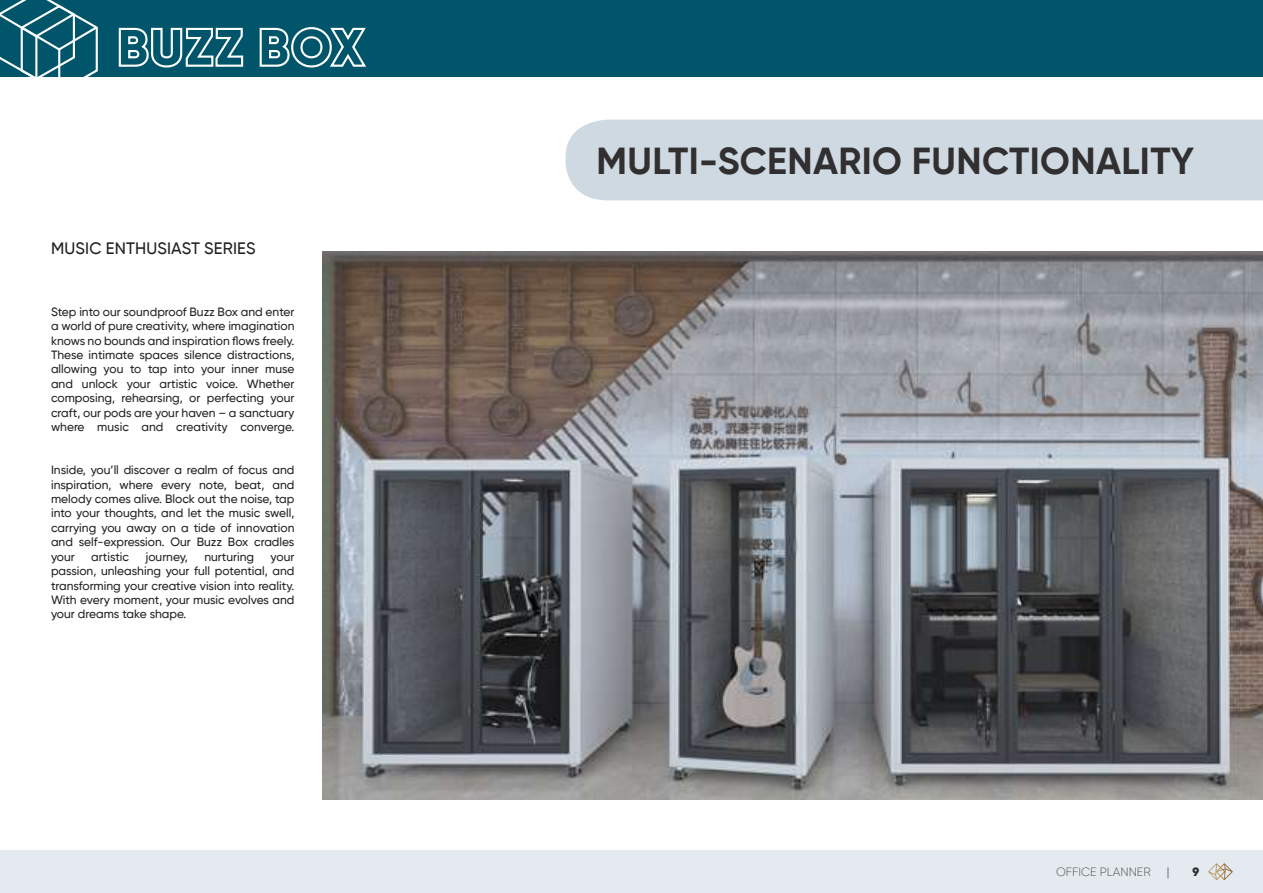
<style>
.page{position:relative;width:1263px;height:893px;background:#fff}
.page>*{position:absolute;margin:0;border:0;box-sizing:border-box;transform-origin:0 0}
.t1{font:700 37.5px "Gilroy";letter-spacing:.01em;color:#312f30}
.t2{font:500 16.5px "Gilroy";letter-spacing:.01em;color:#231f20}
.t3{font:500 12px/14.4px "Gilroy";color:#231f20;text-align:justify}
.t4{font:300 12px "Gilroy";color:#57585a}
.t5{font:300 12px "Gilroy";color:#312f30}
.t6{font:900 12px "Gilroy";color:#312f30}
</style>
<div class="page">
<img style="left:323px;top:251px;width:940px;height:548px">
<div style="left:566px;top:120px;width:697px;height:80px;background:#ced9e2"></div>
<div style="left:0;top:850px;width:1263px;height:43px;background:#e4eaef"></div>
<svg style="left:1208px;top:863px;width:25px;height:17px"></svg>
<div style="left:0;top:0;width:1263px;height:77px;background:#00556a"></div>
<svg style="left:0;top:0;width:98px;height:77px"></svg>
<svg style="left:118px;top:27px;width:126px;height:41px"></svg>
<svg style="left:259px;top:27px;width:107px;height:41px"></svg>
<h2 class="t2" style="left:51px;top:238px;width:206px">MUSIC ENTHUSIAST SERIES</h2>
<p class="t3" style="left:51px;top:304px;width:245px">Step into our soundproof Buzz Box and enter a world of pure creativity, where imagination knows no bounds and inspiration flows freely.<br>These intimate spaces silence distractions, allowing you to tap into your inner muse and unlock your artistic voice. Whether composing, rehearsing, or perfecting your craft, our pods are your haven – a sanctuary where music and creativity converge.</p>
<p class="t3" style="left:51px;top:463px;width:245px">Inside, you’ll discover a realm of focus and inspiration, where every note, beat, and melody comes alive. Block out the noise, tap into your thoughts, and let the music swell, carrying you away on a tide of innovation and self-expression. Our Buzz Box cradles your</p>
<p class="t3" style="left:91px;top:549px;width:39px">artistic</p>
<p class="t3" style="left:145px;top:549px;width:44px">journey,</p>
<p class="t3" style="left:204px;top:549px;width:51px">nurturing</p>
<p class="t3" style="left:51px;top:549px;width:245px;text-indent:220px">your passion, unleashing your full potential, and transforming your creative vision into reality.<br>With every moment, your music evolves and your dreams take shape.</p>
<h1 class="t1" style="left:597px;top:138px;width:599px">MULTI-SCENARIO FUNCTIONALITY</h1>
<p class="t4" style="left:1056px;top:864px;width:96px">OFFICE PLANNER</p>
<p class="t5" style="left:1167px;top:864px;width:4px">|</p>
<p class="t6" style="left:1192px;top:864px;width:8px">9</p>
</div>
